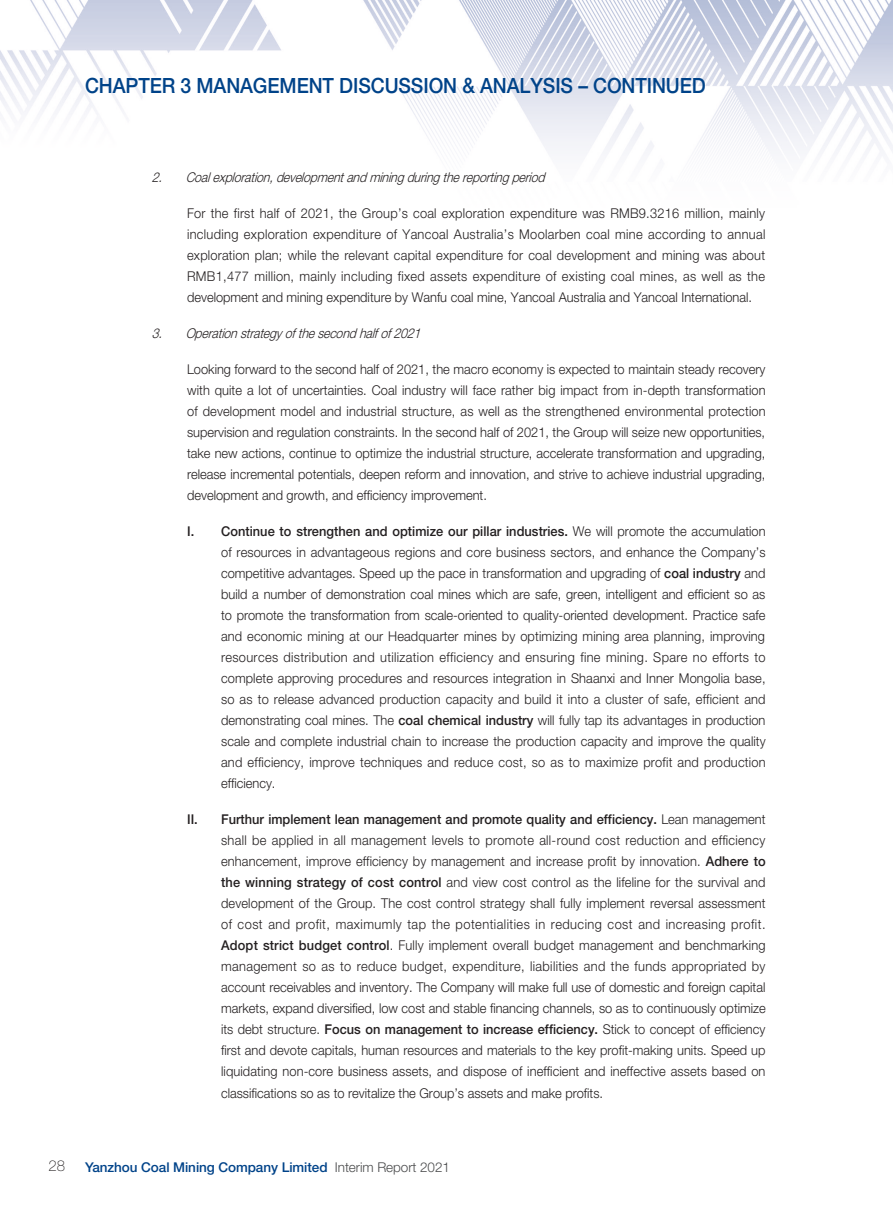
<style>
.page{position:relative;width:893px;height:1212px;background:#fff}
.page>*{position:absolute;margin:0;border:0;box-sizing:border-box;transform-origin:0 0}
.t1{font:500 21px "Helvetica Neue LT Std";letter-spacing:-.005em;color:#004389;scale:.92 1}
.t2{font:100 15px "Helvetica Neue LT Std";color:#231f20}
.t3{font:300 13.5px/21px "Helvetica Neue LT Std";color:#231f20;text-align:justify;scale:.95 1}
.t4{font:italic 300 13.5px "Helvetica Neue LT Std";color:#231f20;scale:.9 1}
.t5{font:500 13.5px "Helvetica Neue LT Std";letter-spacing:-.005em;color:#004389}
.s1{font-weight:500}
.s2{font-weight:300;color:#4b4c4d}
</style>
<div class="page">
<img style="left:0;top:0;width:893px;height:155px">
<h1 class="t1" style="left:85px;top:73px;width:676px">CHAPTER 3 MANAGEMENT DISCUSSION &amp; ANALYSIS – CONTINUED</h1>
<p class="t4" style="left:152px;top:169px;width:443px">2. Coalexploration,developmentandminingduringthereportingperiod</p>
<p class="t3" style="left:187px;top:203px;width:610px">For the first half of 2021, the Group’s coal exploration expenditure was RMB9.3216 million, mainly including exploration expenditure of Yancoal Australia’s Moolarben coal mine according to annual exploration plan; while the relevant capital expenditure for coal development and mining was about RMB1,477 million, mainly including fixed assets expenditure of existing coal mines, as well as the development and mining expenditure by Wanfu coal mine, Yancoal Australia and Yancoal International.</p>
<p class="t4" style="left:152px;top:325px;width:305px">3. Operationstrategy ofthesecondhalfof2021</p>
<p class="t3" style="left:187px;top:359px;width:610px">Looking forward to the second half of 2021, the macro economy is expected to maintain steady recovery with quite a lot of uncertainties. Coal industry will face rather big impact from in-depth transformation of development model and industrial structure, as well as the strengthened environmental protection supervision and regulation constraints. In the second half of 2021, the Group will seize new opportunities, take new actions, continue to optimize the industrial structure, accelerate transformation and upgrading, release incremental potentials, deepen reform and innovation, and strive to achieve industrial upgrading, development and growth, and efficiency improvement.</p>
<p class="t3" style="left:221px;top:521px;width:575px;text-indent:-34px"><span class="s1">I. Continue to strengthen and optimize our pillar industries.</span> We will promote the accumulation of resources in advantageous regions and core business sectors, and enhance the Company’s competitive advantages. Speed up the pace in transformation and upgrading of <span class="s1">coal industry</span> and build a number of demonstration coal mines which are safe, green, intelligent and efficient so as to promote the transformation from scale-oriented to quality-oriented development. Practice safe and economic mining at our Headquarter mines by optimizing mining area planning, improving resources distribution and utilization efficiency and ensuring fine mining. Spare no efforts to complete approving procedures and resources integration in Shaanxi and Inner Mongolia base, so as to release advanced production capacity and build it into a cluster of safe, efficient and demonstrating coal mines. The <span class="s1">coal chemical industry</span> will fully tap its advantages in production scale and complete industrial chain to increase the production capacity and improve the quality and efficiency, improve techniques and reduce cost, so as to maximize profit and production efficiency.</p>
<p class="t3" style="left:221px;top:809px;width:575px;text-indent:-34px"><span class="s1">II. Furthur implement lean management and promote quality and efficiency.</span> Lean management shall be applied in all management levels to promote all-round cost reduction and efficiency enhancement, improve efficiency by management and increase profit by innovation. <span class="s1">Adhere to the winning strategy of cost control</span> and view cost control as the lifeline for the survival and development of the Group. The cost control strategy shall fully implement reversal assessment of cost and profit, maximumly tap the potentialities in reducing cost and increasing profit.<br><span class="s1">Adopt strict budget control</span>. Fully implement overall budget management and benchmarking management so as to reduce budget, expenditure, liabilities and the funds appropriated by account receivables and inventory. The Company will make full use of domestic and foreign capital markets, expand diversified, low cost and stable financing channels, so as to continuously optimize its debt structure. <span class="s1">Focus on management to increase efficiency.</span> Stick to concept of efficiency first and devote capitals, human resources and materials to the key profit-making units. Speed up liquidating non-core business assets, and dispose of inefficient and ineffective assets based on classifications so as to revitalize the Group’s assets and make profits.</p>
<p class="t2" style="left:49px;top:1157px;width:18px">28</p>
<p class="t5" style="left:85px;top:1159px;width:366px">Yanzhou Coal Mining Company Limited <span class="s2">Interim Report 2021</span></p>
</div>
